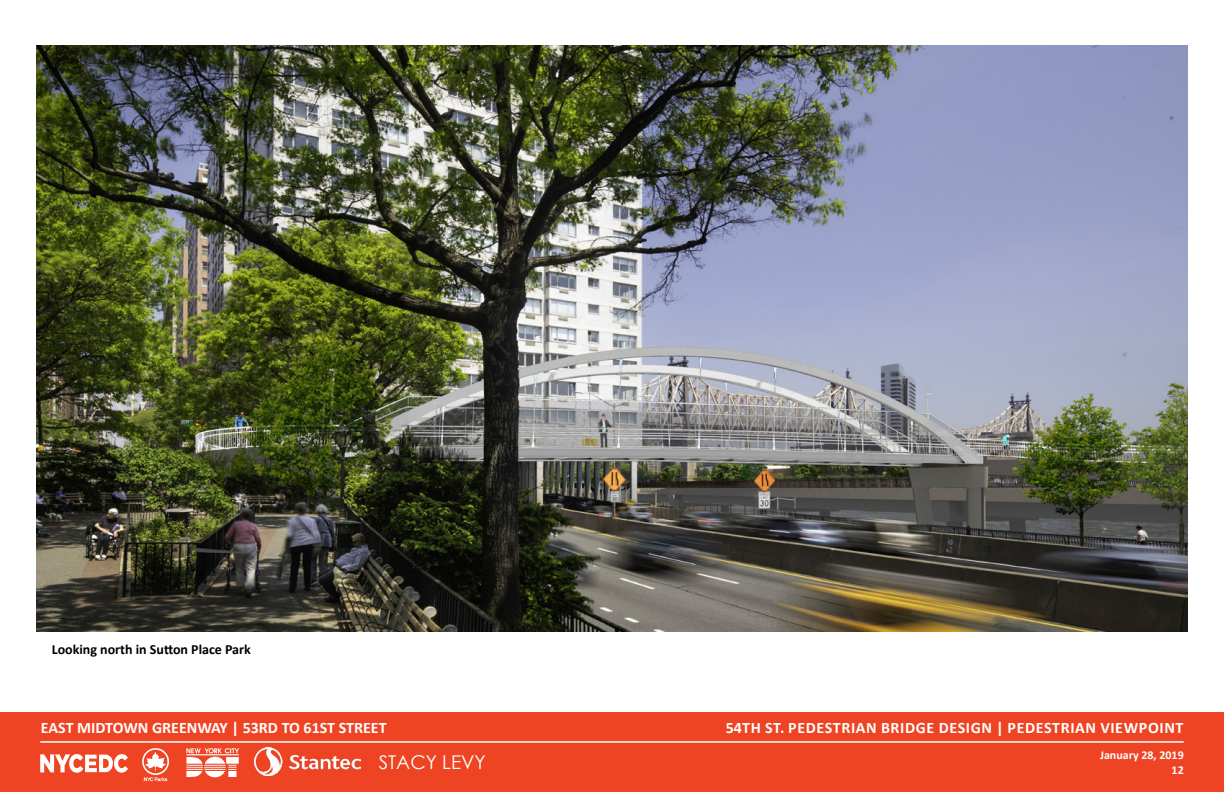
<style>
.page{position:relative;width:1224px;height:792px;background:#fff}
.page>*{position:absolute;margin:0;border:0;box-sizing:border-box;transform-origin:0 0}
.t1{font:19px "Century Gothic";color:#fff}
.t2{font:700 16px "Calibri";letter-spacing:.03em;color:#fff}
.t3{font:700 16px "Calibri";color:#fff}
.t4{font:700 14px "Calibri";color:#000}
.t5{font:700 12px "Calibri";color:#fff}
</style>
<div class="page">
<div style="left:0;top:712px;width:1224px;height:80px;background:#ef4423"></div>
<svg style="left:186px;top:748px;width:53px;height:29px"></svg>
<img style="left:255px;top:748px;width:105px;height:28px">
<svg style="left:142px;top:748px;width:27px;height:33px"></svg>
<svg style="left:40px;top:754px;width:88px;height:19px"></svg>
<hr style="left:40px;top:741px;width:1144px;height:2px;background:#fff">
<img style="left:36px;top:45px;width:1152px;height:587px">
<p class="t4" style="left:52px;top:641px;width:201px">Looking north in Sutton Place Park</p>
<p class="t3" style="left:41px;top:718px;width:347px">EAST MIDTOWN GREENWAY | 53RD TO 61ST STREET</p>
<p class="t1" style="left:379px;top:749px;width:109px">STACY LEVY</p>
<p class="t2" style="left:726px;top:717px;width:459px">54TH ST. PEDESTRIAN BRIDGE DESIGN | PEDESTRIAN VIEWPOINT</p>
<p class="t5" style="left:1100px;top:748px;width:85px">January 28, 2019</p>
<p class="t5" style="left:1172px;top:762px;width:14px">12</p>
</div>
